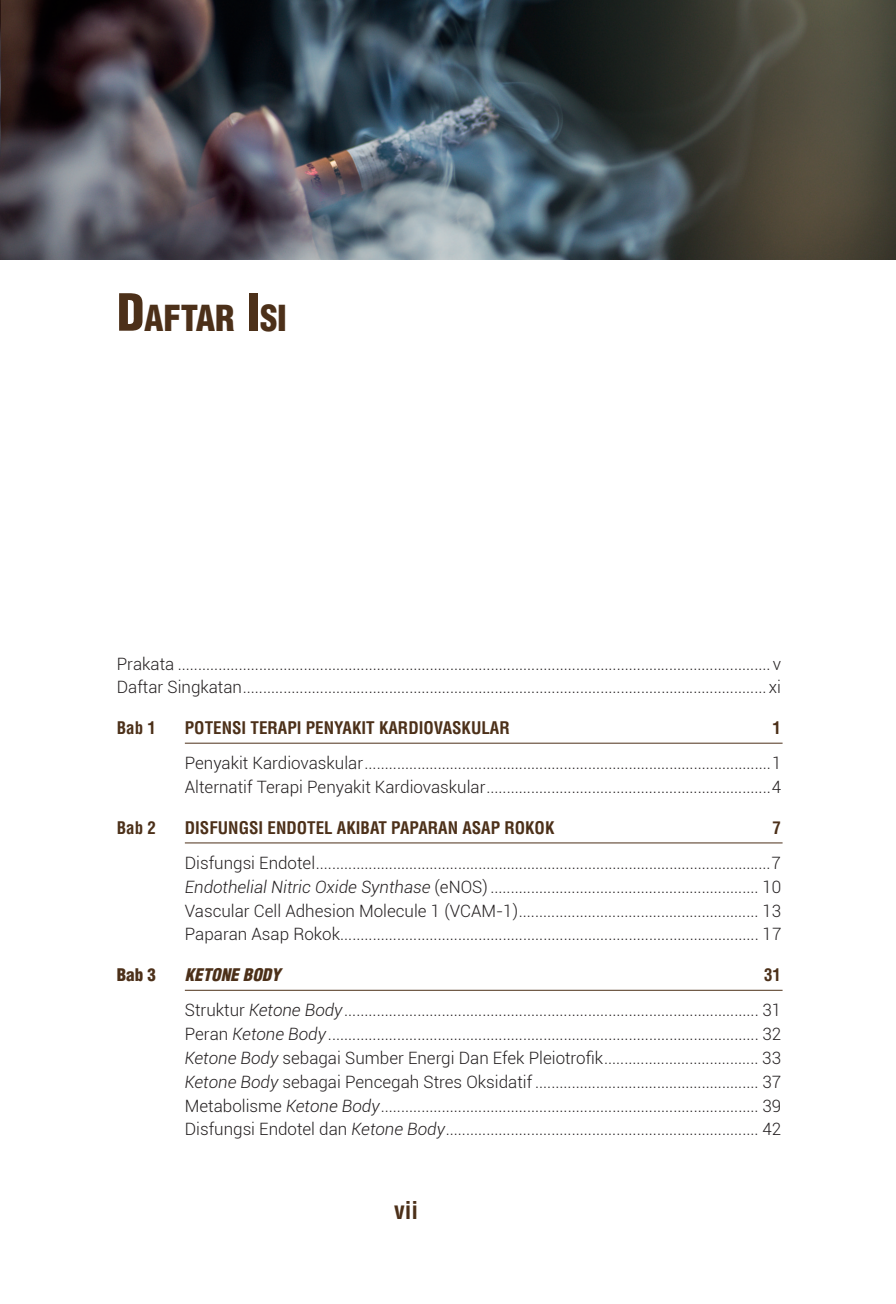
<style>
.page{position:relative;width:896px;height:1304px;background:#fff}
.page>*{position:absolute;margin:0;border:0;box-sizing:border-box;transform-origin:0 0}
.t1{font:900 condensed 35px "Helvetica LT Std";letter-spacing:-.01em;color:#4c3019}
.t2{font:700 condensed 24px "Helvetica LT Std";color:#4c3019}
.t3{font:300 17px/23.8px "Roboto";color:#231f20}
.t4{font:700 condensed 17px "Helvetica LT Std";color:#4c3019}
.t5{font:italic 900 condensed 17px "Helvetica LT Std";color:#4c3019}
.t6{font:900 condensed 17px "Helvetica LT Std";color:#4c3019}
.s1{font-size:50px}
.s2{font-style:italic}
</style>
<div class="page">
<img style="left:0;top:0;width:896px;height:260px">
<hr style="left:185px;top:743px;width:597px;height:1px;background:#4c3019">
<hr style="left:185px;top:842px;width:597px;height:1px;background:#4c3019">
<hr style="left:185px;top:990px;width:597px;height:1px;background:#4c3019">
<img style="left:0;top:0;width:1px;height:157px">
<h1 class="t1" style="left:117px;top:303px;width:172px"><span class="s1">D</span>AFTAR <span class="s1">I</span>SI</h1>
<p class="t3" style="left:117px;top:652px;width:666px">Prakata .................................................................................................................................................. v<br>Daftar Singkatan ................................................................................................................................. xi</p>
<p class="t4" style="left:117px;top:721px;width:41px">Bab 1</p>
<p class="t4" style="left:185px;top:721px;width:326px">POTENSI TERAPI PENYAKIT KARDIOVASKULAR</p>
<p class="t4" style="left:772px;top:721px;width:10px">1</p>
<p class="t3" style="left:185px;top:752px;width:598px">Penyakit Kardiovaskular ....................................................................................................1<br>Alternatif Terapi Penyakit Kardiovaskular ......................................................................4</p>
<p class="t4" style="left:117px;top:821px;width:41px">Bab 2</p>
<p class="t4" style="left:185px;top:821px;width:371px">DISFUNGSI ENDOTEL AKIBAT PAPARAN ASAP ROKOK</p>
<p class="t4" style="left:772px;top:821px;width:10px">7</p>
<p class="t3" style="left:185px;top:851px;width:598px;text-align:justify">Disfungsi Endotel ................................................................................................................7<br><span class="s2">Endothelial Nitric Oxide Synthase</span> (eNOS) .................................................................. 10<br>Vascular Cell Adhesion Molecule 1 (VCAM-1) ........................................................... 13<br>Paparan Asap Rokok ....................................................................................................... 17</p>
<p class="t6" style="left:117px;top:968px;width:41px">Bab 3</p>
<p class="t5" style="left:185px;top:968px;width:97px">KETONE BODY</p>
<p class="t4" style="left:764px;top:968px;width:18px">31</p>
<p class="t3" style="left:185px;top:999px;width:598px;text-align:justify">Struktur <span class="s2">Ketone Body</span> ...................................................................................................... 31<br>Peran <span class="s2">Ketone Body</span> .......................................................................................................... 32<br><span class="s2">Ketone Body</span> sebagai Sumber Energi Dan Efek Pleiotrofik ...................................... 33<br><span class="s2">Ketone Body</span> sebagai Pencegah Stres Oksidatif ....................................................... 37<br>Metabolisme <span class="s2">Ketone Body</span> ............................................................................................. 39<br>Disfungsi Endotel dan <span class="s2">Ketone Body</span> ............................................................................. 42</p>
<h2 class="t2" style="left:394px;top:1200px;width:25px">vii</h2>
</div>
